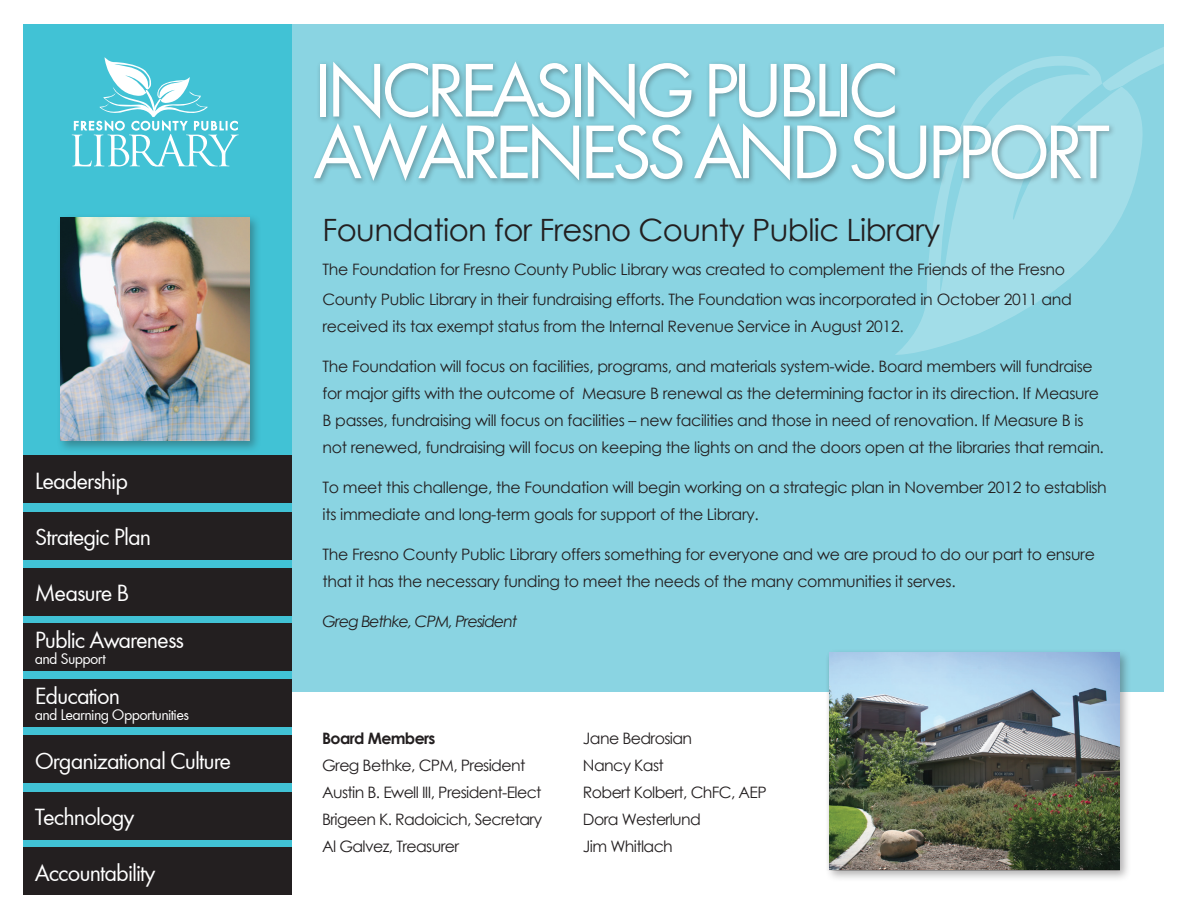
<style>
.page{position:relative;width:1188px;height:918px;background:#fff}
.page>*{position:absolute;margin:0;border:0;box-sizing:border-box;transform-origin:0 0}
.t1{font:78.9px/61.7px "Function";letter-spacing:-.08em;color:#fff}
.t2{font:30.75px "Century Gothic";letter-spacing:-.02em;color:#231f20}
.t3{font:24.3px "Function";letter-spacing:-.04em;color:#fff}
.t4{font:16.05px "Function";letter-spacing:-.04em;color:#fff}
.t5{font:15.75px/27px "Century Gothic";letter-spacing:-.02em;color:#231f20}
.t6{font:15.75px/27px "Century Gothic";letter-spacing:-.04em;color:#231f20}
.t7{font:italic 15.75px "Century Gothic";letter-spacing:-.06em;color:#231f20}
.t8{font:700 15.75px "Century Gothic";letter-spacing:-.04em;color:#231f20}
</style>
<div class="page">
<div style="left:23px;top:24px;width:269px;height:871px;background:#41c2d5"></div>
<div style="left:23px;top:569px;width:269px;height:47px;background:#231f20"></div>
<div style="left:23px;top:512px;width:269px;height:47px;background:#231f20"></div>
<div style="left:23px;top:456px;width:269px;height:47px;background:#231f20"></div>
<div style="left:23px;top:679px;width:269px;height:47px;background:#231f20"></div>
<div style="left:23px;top:623px;width:269px;height:47px;background:#231f20"></div>
<div style="left:23px;top:736px;width:269px;height:47px;background:#231f20"></div>
<div style="left:23px;top:792px;width:269px;height:47px;background:#231f20"></div>
<div style="left:23px;top:848px;width:269px;height:47px;background:#231f20"></div>
<div style="left:292px;top:24px;width:872px;height:668px;background:#8ad4e2"></div>
<svg style="left:895px;top:188px;width:125px;height:167px;fill:#a2dde8"></svg>
<svg style="left:1020px;top:47px;width:144px;height:265px"></svg>
<svg style="left:72px;top:57px;width:167px;height:109px"></svg>
<div style="left:310px;top:58px;width:806px;height:130px;background:#231f20;opacity:.35"></div>
<div style="left:825px;top:649px;width:307px;height:233px;background:#231f20;opacity:.35"></div>
<img style="left:829px;top:653px;width:291px;height:217px">
<div style="left:56px;top:214px;width:206px;height:239px;background:#231f20;opacity:.35"></div>
<img style="left:61px;top:218px;width:188px;height:223px">
<h3 class="t3" style="left:35px;top:467px;width:95px">Leadership</h3>
<h3 class="t3" style="left:35px;top:523px;width:118px">Strategic Plan</h3>
<h3 class="t3" style="left:35px;top:579px;width:93px">Measure B</h3>
<h3 class="t3" style="left:35px;top:626px;width:151px">Public Awareness</h3>
<p class="t4" style="left:35px;top:649px;width:73px">and Support</p>
<h3 class="t3" style="left:35px;top:682px;width:87px">Education</h3>
<p class="t4" style="left:35px;top:705px;width:156px">and Learning Opportunities</p>
<h3 class="t3" style="left:35px;top:747px;width:198px">Organizational Culture</h3>
<h3 class="t3" style="left:35px;top:803px;width:101px">Technology</h3>
<h3 class="t3" style="left:35px;top:859px;width:122px">Accountability</h3>
<h1 class="t1" style="left:313px;top:60px;width:799px">I ncreasing Public<br>Awareness and Support</h1>
<h2 class="t2" style="left:322px;top:208px;width:619px">Foundation for Fresno County Public Library</h2>
<p class="t5" style="left:322px;top:254px;width:751px;line-height:30px">The Foundation for Fresno County Public Library was created to complement the Friends of the Fresno<br>County Public Library in their fundraising efforts. The Foundation was incorporated in October 2011 and</p>
<p class="t5" style="left:322px;top:313px;width:583px">received its tax exempt status from the Internal Revenue Service in August 2012.</p>
<p class="t5" style="left:322px;top:353px;width:783px">The Foundation will focus on facilities, programs, and materials system-wide. Board members will fundraise for major gifts with the outcome of Measure B renewal as the determining factor in its direction. If Measure B passes, fundraising will focus on facilities – new facilities and those in need of renovation. If Measure B is not renewed, fundraising will focus on keeping the lights on and the doors open at the libraries that remain.</p>
<p class="t5" style="left:322px;top:474px;width:786px">To meet this challenge, the Foundation will begin working on a strategic plan in November 2012 to establish its immediate and long-term goals for support of the Library.</p>
<p class="t5" style="left:322px;top:541px;width:774px">The Fresno County Public Library offers something for everyone and we are proud to do our part to ensure that it has the necessary funding to meet the needs of the many communities it serves.</p>
<p class="t7" style="left:322px;top:610px;width:197px">Greg Bethke, CPM, President</p>
<p class="t8" style="left:322px;top:726px;width:115px">Board Members</p>
<p class="t6" style="left:322px;top:751px;width:222px">Greg Bethke, CPM, President<br>Austin B. Ewell III, President-Elect<br>Brigeen K. Radoicich, Secretary<br>Al Galvez, Treasurer</p>
<p class="t6" style="left:583px;top:724px;width:185px">Jane Bedrosian<br>Nancy Kast<br>Robert Kolbert, ChFC, AEP<br>Dora Westerlund<br>Jim Whitlach</p>
</div>
